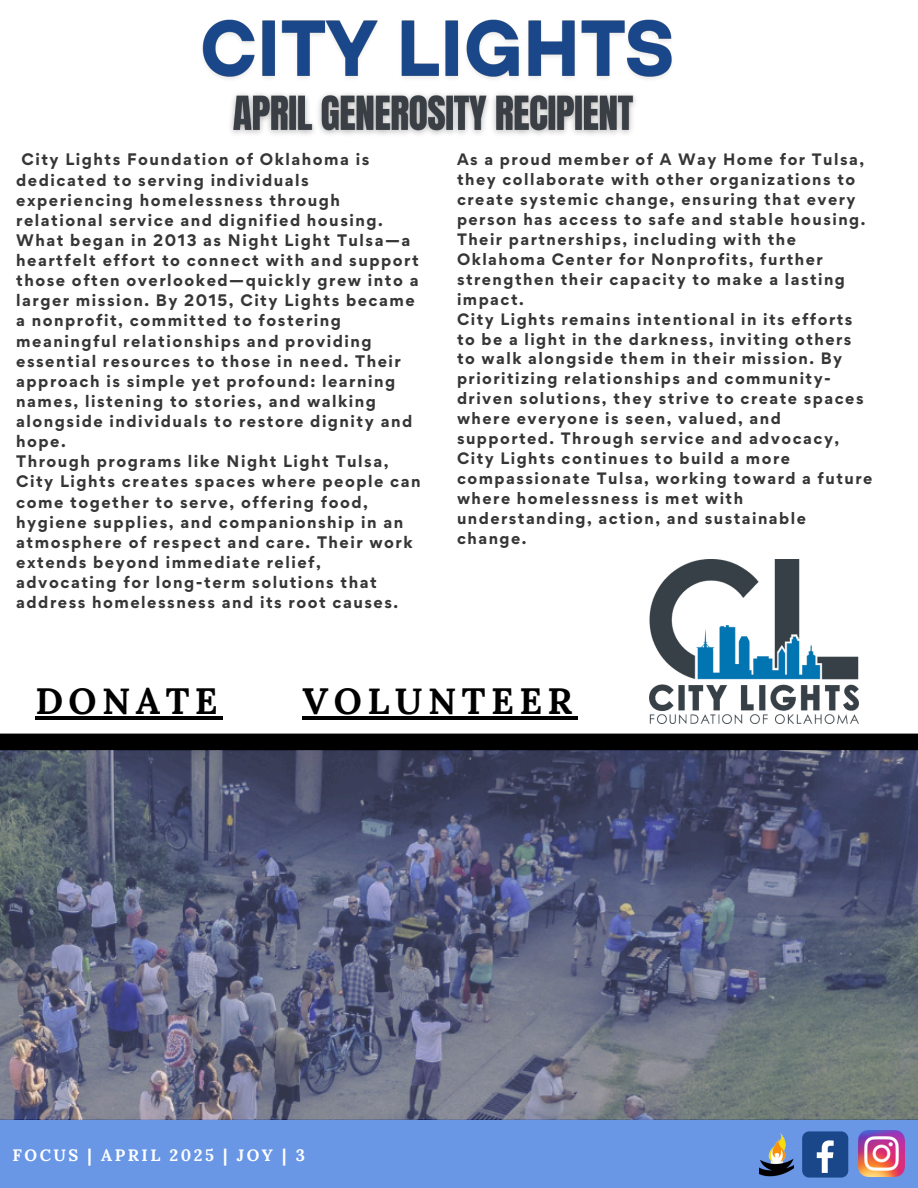
<style>
.page{position:relative;width:918px;height:1188px;background:#fff}
.page>*{position:absolute;margin:0;border:0;box-sizing:border-box;transform-origin:0 0}
.t1{font:700 36.6px "Lora";letter-spacing:.15em;color:#000}
.t2{font:700 16.5px "Lora";letter-spacing:.15em;color:#fff}
.t3{font:700 14.85px/20.1px "Gordita";letter-spacing:.1em;color:#373636}
.t4{font:700 14.7px/20px "Gordita";letter-spacing:.1em;color:#373636}
</style>
<div class="page">
<div style="left:0;top:1119px;width:918px;height:69px;background:#6997e6"></div>
<div style="left:802px;top:1131px;width:46px;height:47px;background:#1a4789;border-radius:7px"></div>
<svg style="left:817px;top:1140px;width:17px;height:33px"></svg>
<img style="left:858px;top:1131px;width:46px;height:46px">
<img style="left:759px;top:1133px;width:34px;height:44px">
<div style="left:0;top:734px;width:918px;height:16px;background:#000"></div>
<img style="left:0;top:750px;width:918px;height:369px">
<img style="left:650px;top:559px;width:208px;height:164px">
<img style="left:230px;top:96px;width:406px;height:39px">
<hr style="left:35px;top:717px;width:188px;height:3px;background:#000">
<hr style="left:302px;top:717px;width:276px;height:3px;background:#000">
<img style="left:202px;top:19px;width:470px;height:77px">
<p class="t3" style="left:16px;top:149px;width:406px;text-indent:5px">City Lights Foundation of Oklahoma is dedicated to serving individuals experiencing homelessness through relational service and dignified housing.<br>What began in 2013 as Night Light Tulsa—a heartfelt effort to connect with and support those often overlooked—quickly grew into a larger mission. By 2015, City Lights became a nonprofit, committed to fostering meaningful relationships and providing essential resources to those in need. Their approach is simple yet profound: learning names, listening to stories, and walking alongside individuals to restore dignity and hope.<br>Through programs like Night Light Tulsa, City Lights creates spaces where people can come together to serve, offering food, hygiene supplies, and companionship in an atmosphere of respect and care. Their work extends beyond immediate relief, advocating for long-term solutions that address homelessness and its root causes.</p>
<p class="t4" style="left:457px;top:149px;width:410px">As a proud member of A Way Home for Tulsa, they collaborate with other organizations to create systemic change, ensuring that every person has access to safe and stable housing.<br>Their partnerships, including with the Oklahoma Center for Nonprofits, further strengthen their capacity to make a lasting impact.</p>
<p class="t4" style="left:457px;top:309px;width:417px">City Lights remains intentional in its efforts to be a light in the darkness, inviting others to walk alongside them in their mission. By prioritizing relationships and community&shy;driven solutions, they strive to create spaces where everyone is seen, valued, and supported. Through service and advocacy, City Lights continues to build a more compassionate Tulsa, working toward a future where homelessness is met with understanding, action, and sustainable change.</p>
<h2 class="t1" style="left:35px;top:678px;width:184px">DONATE</h2>
<h2 class="t1" style="left:302px;top:678px;width:272px">VOLUNTEER</h2>
<h5 class="t2" style="left:13px;top:1144px;width:294px">FOCUS | APRIL 2025 | JOY | 3</h5>
</div>
